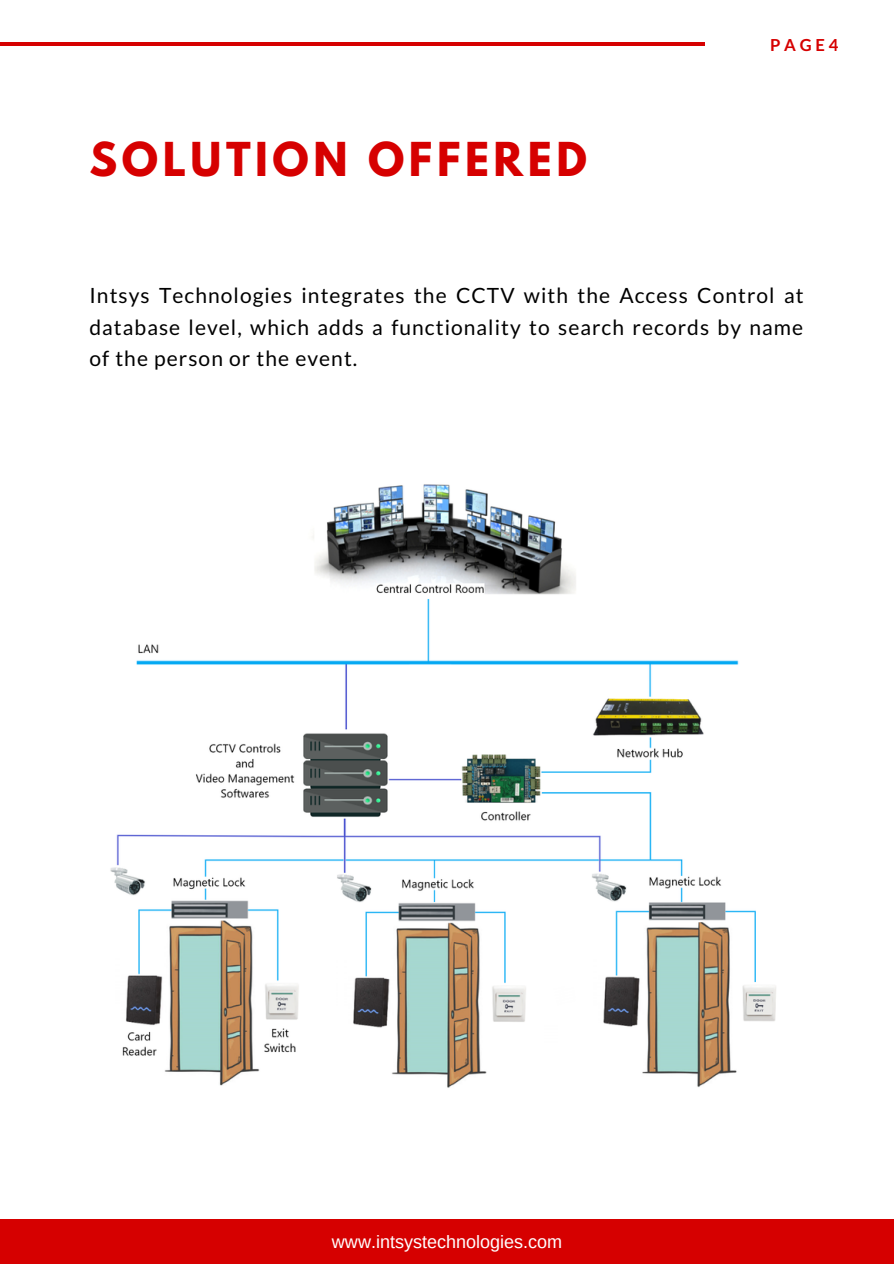
<style>
.page{position:relative;width:894px;height:1264px;background:#fff}
.page>*{position:absolute;margin:0;border:0;box-sizing:border-box;transform-origin:0 0}
.t1{font:700 41.4px "League Spartan";letter-spacing:.11em;color:#d60000}
.t2{font:21px/31.7px "Lato";letter-spacing:.05em;color:#000;text-align:justify}
.t3{font:18px "Arimo";color:#fff}
.t4{font:700 16.5px "Lato";letter-spacing:.23em;color:#d60000}
</style>
<div class="page">
<hr style="left:0;top:42px;width:704px;height:3px;background:#d60000">
<div style="left:0;top:1219px;width:893px;height:44px;background:#d60000"></div>
<img style="left:110px;top:484px;width:666px;height:604px">
<h1 class="t1" style="left:89px;top:139px;width:499px">SOLUTION OFFERED</h1>
<p class="t4" style="left:769px;top:35px;width:70px">PAGE4</p>
<p class="t2" style="left:89px;top:279px;width:715px">Intsys Technologies integrates the CCTV with the Access Control at database level, which adds a functionality to search records by name of the person or the event.</p>
<p class="t3" style="left:332px;top:1232px;width:232px">www.intsystechnologies.com</p>
</div>
